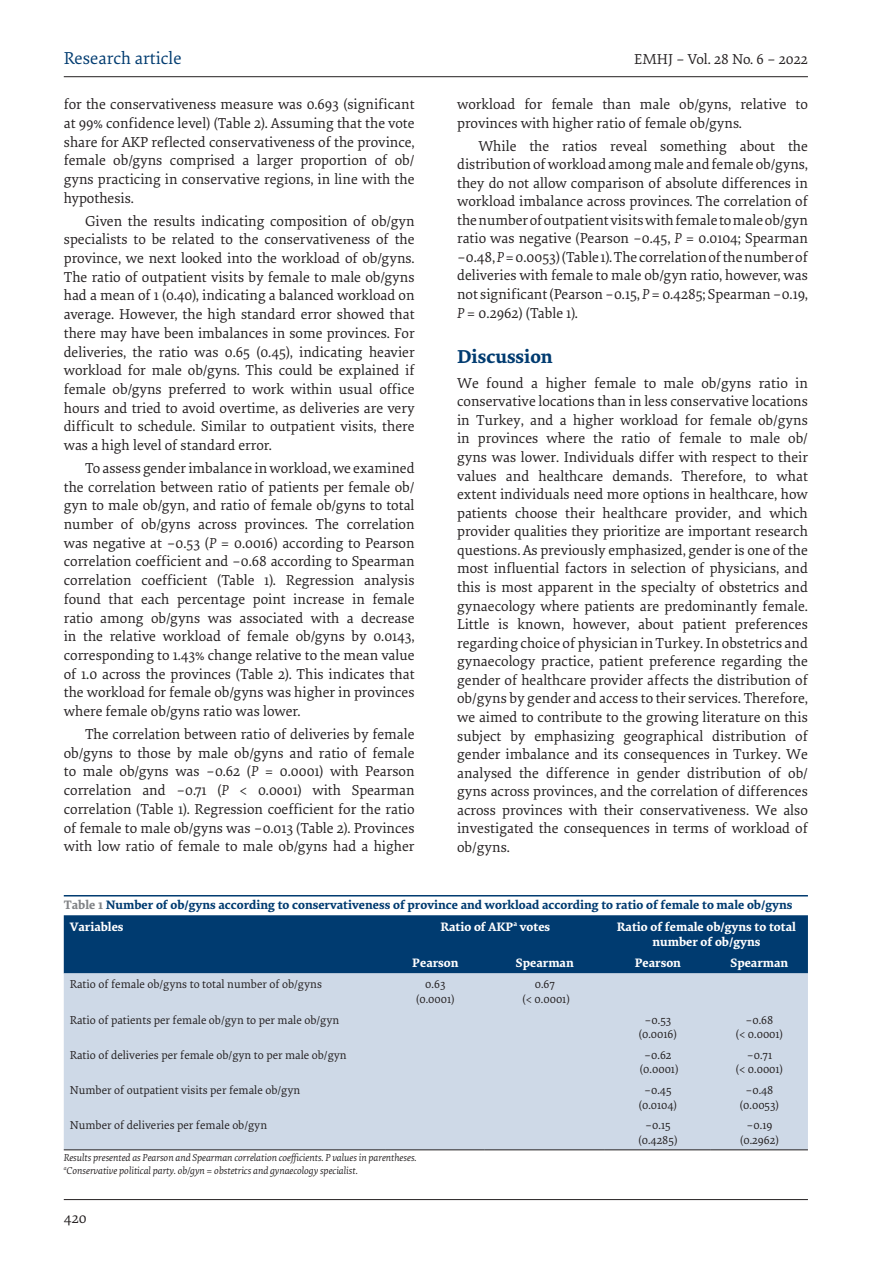
<style>
.page{position:relative;width:893px;height:1263px;background:#fff}
.page>*{position:absolute;margin:0;border:0;box-sizing:border-box;transform-origin:0 0}
.t1{font:700 19.5px "Elena";color:#003b70}
.t2{font:18px "Elena";color:#003b70}
.Body{font:15px/18.8px "Elena";color:#231f20;text-align:justify}
.Body_1{font:15px/18.6px "Elena";color:#231f20;text-align:justify}
.tabletit{font:700 12.75px "Elena";color:#003b70}
.tabletxt1{font:700 12.75px/15.3px "Elena";color:#fff;text-align:center}
.tabletxt{font:12px "Elena";color:#231f20}
.tablenote{font:italic 10.5px/12.6px "Elena";color:#231f20}
.s1{font-style:italic}
.s2{color:#808285}
</style>
<div class="page">
<hr style="left:64px;top:1199px;width:744px;height:1px;background:#231f20">
<hr style="left:64px;top:76px;width:744px;height:1px;background:#231f20">
<hr style="left:64px;top:895px;width:744px;height:1px;background:#003b70">
<div style="left:64px;top:915px;width:744px;height:58px;background:#003b70"></div>
<div style="left:64px;top:973px;width:744px;height:176px;background:#ced9e7"></div>
<hr style="left:64px;top:1149px;width:322px;height:1px;background:#231f20">
<hr style="left:386px;top:1149px;width:99px;height:1px;background:#231f20">
<hr style="left:485px;top:1149px;width:120px;height:1px;background:#231f20">
<hr style="left:605px;top:1149px;width:106px;height:1px;background:#231f20">
<hr style="left:711px;top:1149px;width:97px;height:1px;background:#231f20">
<div style="left:70px;top:921px;width:310px;height:13px;background:#003b70"></div>
<div style="left:392px;top:921px;width:207px;height:13px;background:#003b70"></div>
<div style="left:611px;top:921px;width:191px;height:28px;background:#003b70"></div>
<div style="left:392px;top:958px;width:87px;height:13px;background:#003b70"></div>
<div style="left:491px;top:958px;width:108px;height:13px;background:#003b70"></div>
<div style="left:611px;top:958px;width:94px;height:13px;background:#003b70"></div>
<div style="left:717px;top:958px;width:85px;height:13px;background:#003b70"></div>
<p class="t2" style="left:64px;top:45px;width:119px">Research article</p>
<p class="Body_1" style="left:634px;top:49px;width:175px">EMHJ – Vol. 28 No. 6 – 2022</p>
<p class="Body" style="left:64px;top:94px;width:352px">for the conservativeness measure was 0.693 (significant at 99% confidence level) (Table 2). Assuming that the vote share for AKP reflected conservativeness of the province, female ob/gyns comprised a larger proportion of ob/ gyns practicing in conservative regions, in line with the hypothesis.</p>
<p class="Body" style="left:64px;top:211px;width:352px;text-indent:21px">Given the results indicating composition of ob/gyn specialists to be related to the conservativeness of the province, we next looked into the workload of ob/gyns.<br>The ratio of outpatient visits by female to male ob/gyns had a mean of 1 (0.40), indicating a balanced workload on average. However, the high standard error showed that there may have been imbalances in some provinces. For deliveries, the ratio was 0.65 (0.45), indicating heavier workload for male ob/gyns. This could be explained if female ob/gyns preferred to work within usual office hours and tried to avoid overtime, as deliveries are very difficult to schedule. Similar to outpatient visits, there was a high level of standard error.</p>
<p class="Body" style="left:64px;top:458px;width:352px;text-indent:21px">To assess gender imbalance in workload, we examined the correlation between ratio of patients per female ob/ gyn to male ob/gyn, and ratio of female ob/gyns to total number of ob/gyns across provinces. The correlation was negative at –0.53 (<span class="s1">P</span> = 0.0016) according to Pearson correlation coefficient and –0.68 according to Spearman correlation coefficient (Table 1). Regression analysis found that each percentage point increase in female ratio among ob/gyns was associated with a decrease in the relative workload of female ob/gyns by 0.0143, corresponding to 1.43% change relative to the mean value of 1.0 across the provinces (Table 2). This indicates that the workload for female ob/gyns was higher in provinces where female ob/gyns ratio was lower.</p>
<p class="Body" style="left:64px;top:724px;width:352px;text-indent:21px">The correlation between ratio of deliveries by female ob/gyns to those by male ob/gyns and ratio of female to male ob/gyns was –0.62 (<span class="s1">P</span> = 0.0001) with Pearson correlation and –0.71 (<span class="s1">P</span> &lt; 0.0001) with Spearman correlation (Table 1). Regression coefficient for the ratio of female to male ob/gyns was –0.013 (Table 2). Provinces with low ratio of female to male ob/gyns had a higher</p>
<p class="Body" style="left:457px;top:94px;width:352px">workload for female than male ob/gyns, relative to provinces with higher ratio of female ob/gyns.</p>
<p class="Body" style="left:457px;top:136px;width:352px;text-indent:21px">While the ratios reveal something about the distribution of workload among male and female ob/gyns, they do not allow comparison of absolute differences in workload imbalance across provinces. The correlation of the number of outpatient visits with female to male ob/gyn ratio was negative (Pearson –0.45, <span class="s1">P</span> = 0.0104; Spearman –0.48, <span class="s1">P</span> = 0.0053) (Table 1). The correlation of the number of deliveries with female to male ob/gyn ratio, however, was not significant (Pearson –0.15, <span class="s1">P</span> = 0.4285; Spearman –0.19, <span class="s1">P</span> = 0.2962) (Table 1).</p>
<h1 class="t1" style="left:457px;top:342px;width:97px">Discussion</h1>
<p class="Body_1" style="left:457px;top:373px;width:352px">We found a higher female to male ob/gyns ratio in conservative locations than in less conservative locations in Turkey, and a higher workload for female ob/gyns in provinces where the ratio of female to male ob/ gyns was lower. Individuals differ with respect to their values and healthcare demands. Therefore, to what extent individuals need more options in healthcare, how patients choose their healthcare provider, and which provider qualities they prioritize are important research questions. As previously emphasized, gender is one of the most influential factors in selection of physicians, and this is most apparent in the specialty of obstetrics and gynaecology where patients are predominantly female.<br>Little is known, however, about patient preferences regarding choice of physician in Turkey. In obstetrics and gynaecology practice, patient preference regarding the gender of healthcare provider affects the distribution of ob/gyns by gender and access to their services. Therefore, we aimed to contribute to the growing literature on this subject by emphasizing geographical distribution of gender imbalance and its consequences in Turkey. We analysed the difference in gender distribution of ob/ gyns across provinces, and the correlation of differences across provinces with their conservativeness. We also investigated the consequences in terms of workload of ob/gyns.</p>
<p class="tabletit" style="left:64px;top:895px;width:730px"><span class="s2">Table 1</span> Number of ob/gyns according to conservativeness of province and workload according to ratio of female to male ob/gyns</p>
<p class="tabletxt1" style="left:70px;top:918px;width:55px">Variables</p>
<p class="tabletxt1" style="left:441px;top:918px;width:111px">Ratio of AKP<sup>a</sup> votes</p>
<p class="tabletxt1" style="left:617px;top:918px;width:180px">Ratio of female ob/gyns to total number of ob/gyns</p>
<p class="tabletxt1" style="left:412px;top:955px;width:48px">Pearson</p>
<p class="tabletxt1" style="left:516px;top:955px;width:59px">Spearman</p>
<p class="tabletxt1" style="left:635px;top:955px;width:48px">Pearson</p>
<p class="tabletxt1" style="left:730px;top:955px;width:59px">Spearman</p>
<p class="tabletxt" style="left:70px;top:976px;width:254px">Ratio of female ob/gyns to total number of ob/gyns</p>
<p class="tabletxt" style="left:425px;top:976px;width:22px">0.63</p>
<p class="tabletxt" style="left:416px;top:990px;width:40px">(0.0001)</p>
<p class="tabletxt" style="left:535px;top:976px;width:22px">0.67</p>
<p class="tabletxt" style="left:522px;top:990px;width:49px">(&lt; 0.0001)</p>
<p class="tabletxt" style="left:70px;top:1011px;width:271px">Ratio of patients per female ob/gyn to per male ob/gyn</p>
<p class="tabletxt" style="left:644px;top:1011px;width:28px">–0.53</p>
<p class="tabletxt" style="left:639px;top:1026px;width:40px">(0.0016)</p>
<p class="tabletxt" style="left:70px;top:1047px;width:278px">Ratio of deliveries per female ob/gyn to per male ob/gyn</p>
<p class="tabletxt" style="left:644px;top:1047px;width:29px">–0.62</p>
<p class="tabletxt" style="left:640px;top:1061px;width:40px">(0.0001)</p>
<p class="tabletxt" style="left:70px;top:1082px;width:232px">Number of outpatient visits per female ob/gyn</p>
<p class="tabletxt" style="left:644px;top:1082px;width:29px">–0.45</p>
<p class="tabletxt" style="left:639px;top:1096px;width:40px">(0.0104)</p>
<p class="tabletxt" style="left:70px;top:1117px;width:199px">Number of deliveries per female ob/gyn</p>
<p class="tabletxt" style="left:645px;top:1117px;width:27px">–0.15</p>
<p class="tabletxt" style="left:638px;top:1132px;width:41px">(0.4285)</p>
<p class="tablenote" style="left:64px;top:1151px;width:354px">Results presented as Pearson and Spearman correlation coefficients. P values in parentheses. <sup>a</sup>Conservative political party. ob/gyn = obstetrics and gynaecology specialist.</p>
<p class="Body_1" style="left:64px;top:1208px;width:24px">420</p>
<p class="tabletxt" style="left:745px;top:1011px;width:29px">–0.68</p>
<p class="tabletxt" style="left:736px;top:1026px;width:49px">(&lt; 0.0001)</p>
<p class="tabletxt" style="left:747px;top:1047px;width:27px">–0.71</p>
<p class="tabletxt" style="left:736px;top:1061px;width:49px">(&lt; 0.0001)</p>
<p class="tabletxt" style="left:745px;top:1082px;width:30px">–0.48</p>
<p class="tabletxt" style="left:740px;top:1096px;width:41px">(0.0053)</p>
<p class="tabletxt" style="left:746px;top:1117px;width:27px">–0.19</p>
<p class="tabletxt" style="left:740px;top:1132px;width:40px">(0.2962)</p>
</div>
